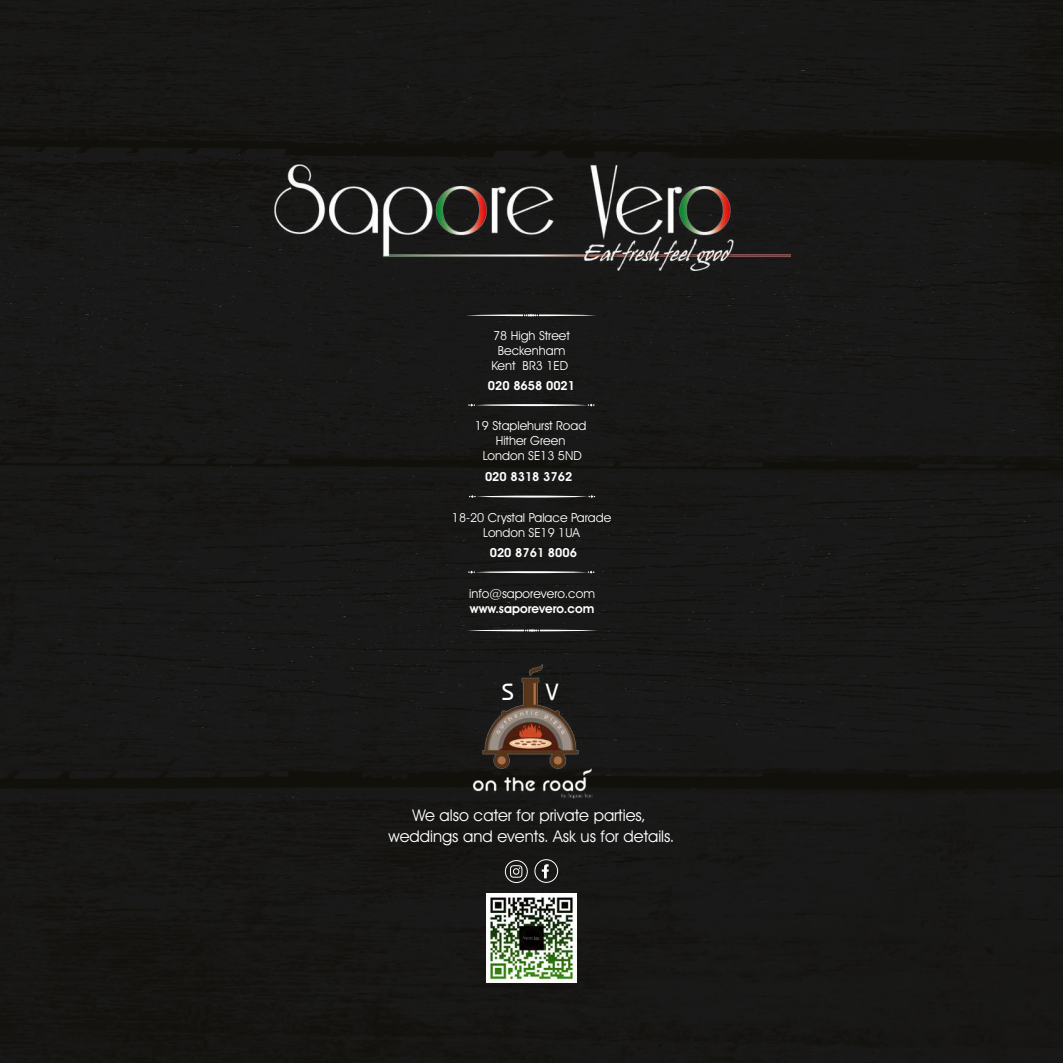
<style>
.page{position:relative;width:1063px;height:1063px;background:#181817}
.page>*{position:absolute;margin:0;border:0;box-sizing:border-box;transform-origin:0 0}
.t1{font:500 23.38px "Bauhaus IT Cby BT";color:#fff}
.t2{font:16.25px/21.1px "Avant Garde IT Cby BT";color:#fff;text-align:center}
.t3{font:12.5px/15px "Avant Garde IT Cby BT";color:#fff;text-align:center}
.t4{font:600 12.5px "Avant Garde IT Cby BT";color:#fff}
</style>
<div class="page">
<svg style="left:466px;top:629px;width:132px;height:3px"></svg>
<svg style="left:468px;top:571px;width:126px;height:3px"></svg>
<img style="left:274px;top:165px;width:516px;height:106px">
<img style="left:487px;top:893px;width:89px;height:90px">
<svg style="left:542px;top:864px;width:7px;height:14px"></svg>
<div style="left:534px;top:859px;width:24px;height:24px;border:1px solid #fff;border-radius:50%"></div>
<div style="left:505px;top:860px;width:23px;height:23px;border:1px solid #fff;border-radius:50%"></div>
<svg style="left:510px;top:865px;width:13px;height:13px"></svg>
<img style="left:472px;top:665px;width:121px;height:133px">
<svg style="left:465px;top:314px;width:132px;height:3px"></svg>
<svg style="left:468px;top:404px;width:127px;height:3px"></svg>
<svg style="left:469px;top:495px;width:126px;height:3px"></svg>
<p class="t3" style="left:491px;top:328px;width:80px">78 High Street<br>Beckenham<br>Kent BR3 1ED</p>
<p class="t4" style="left:488px;top:378px;width:89px">020 8658 0021</p>
<p class="t3" style="left:475px;top:418px;width:113px">19 Staplehurst Road<br>Hither Green<br>London SE13 5ND</p>
<p class="t4" style="left:485px;top:469px;width:89px">020 8318 3762</p>
<p class="t3" style="left:452px;top:510px;width:161px">18-20 Crystal Palace Parade<br>London SE19 1UA</p>
<p class="t4" style="left:490px;top:545px;width:89px">020 8761 8006</p>
<p class="t3" style="left:469px;top:586px;width:127px">info@saporevero.com</p>
<p class="t4" style="left:470px;top:601px;width:126px">www.saporevero.com</p>
<h1 class="t1" style="left:502px;top:677px;width:14px">S</h1>
<h1 class="t1" style="left:546px;top:677px;width:13px">V</h1>
<h2 class="t2" style="left:388px;top:805px;width:288px">We also cater for private parties, weddings and events. Ask us for details.</h2>
</div>
